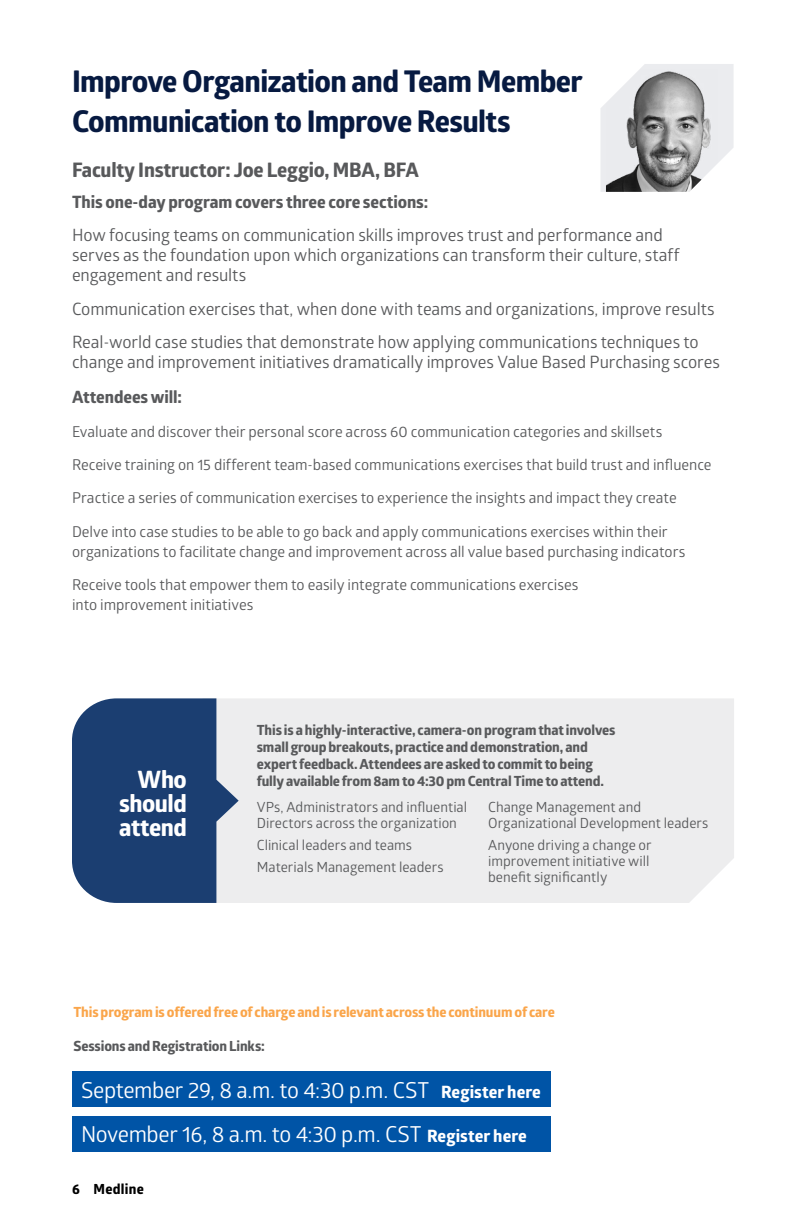
<style>
.page{position:relative;width:792px;height:1224px;background:#fff}
.page>*{position:absolute;margin:0;border:0;box-sizing:border-box;transform-origin:0 0}
.t1{font:800 30px/40px "Glober";letter-spacing:-.02em;color:#071a41}
.t2{font:800 24px/24px "Glober";letter-spacing:-.02em;color:#fff;text-align:justify}
.t3{font:22px "Glober";letter-spacing:-.02em;color:#fff}
.t4{font:800 20px "Glober";letter-spacing:-.01em;color:#58595b}
.t5{font:17px/20px "Glober";letter-spacing:-.005em;color:#58595b}
.t6{font:800 17px "Glober";letter-spacing:-.005em;color:#58595b}
.t7{font:15px/20px "Glober";color:#58595b}
.t8{font:14px/16px "Glober";color:#58595b}
.t9{font:800 14px/16.8px "Glober";letter-spacing:-.01em;color:#58595b}
.t10{font:800 14px "Glober";letter-spacing:-.01em;color:#faa54a}
.t11{font:800 14px "Glober";letter-spacing:.02em;color:#000}
.s1{font-weight:800;font-size:17px}
</style>
<div class="page">
<div style="left:239px;top:698px;width:495px;height:205px;background:#ededee"></div>
<svg style="left:72px;top:698px;width:167px;height:205px;background:#3a5883"></svg>
<div style="left:72px;top:1116px;width:478px;height:36px;background:#0054a6"></div>
<div style="left:72px;top:1071px;width:478px;height:36px;background:#0054a6"></div>
<svg style="left:600px;top:64px;width:134px;height:128px"></svg>
<img style="left:606px;top:68px;width:112px;height:124px">
<h1 class="t1" style="left:72px;top:61px;width:512px">Improve Organization and Team Member<br>Communication to Improve Results</h1>
<h3 class="t4" style="left:72px;top:156px;width:348px">Faculty Instructor: Joe Leggio, MBA, BFA</h3>
<p class="t6" style="left:72px;top:190px;width:358px">This one-day program covers three core sections:</p>
<p class="t5" style="left:72px;top:225px;width:609px">How focusing teams on communication skills improves trust and performance and serves as the foundation upon which organizations can transform their culture, staff engagement and results</p>
<p class="t5" style="left:72px;top:291px;width:644px;line-height:33.4px">Communication exercises that, when done with teams and organizations, improve results<br>Real-world case studies that demonstrate how applying communications techniques to</p>
<p class="t5" style="left:72px;top:351px;width:649px">change and improvement initiatives dramatically improves Value Based Purchasing scores</p>
<p class="t6" style="left:72px;top:385px;width:112px">Attendees will:</p>
<p class="t7" style="left:72px;top:421px;width:592px">Evaluate and discover their personal score across 60 communication categories and skillsets</p>
<p class="t7" style="left:72px;top:454px;width:641px">Receive training on 15 different team-based communications exercises that build trust and influence</p>
<p class="t7" style="left:72px;top:487px;width:606px">Practice a series of communication exercises to experience the insights and impact they create</p>
<p class="t7" style="left:72px;top:521px;width:615px">Delve into case studies to be able to go back and apply communications exercises within their organizations to facilitate change and improvement across all value based purchasing indicators</p>
<p class="t7" style="left:72px;top:574px;width:508px">Receive tools that empower them to easily integrate communications exercises into improvement initiatives</p>
<h2 class="t2" style="left:119px;top:767px;width:69px;text-indent:19px">Who should attend</h2>
<p class="t9" style="left:257px;top:722px;width:360px">This is a highly-interactive, camera-on program that involves small group breakouts, practice and demonstration, and expert feedback. Attendees are asked to commit to being fully available from 8am to 4:30 pm Central Time to attend.</p>
<p class="t8" style="left:257px;top:798px;width:212px">VPs, Administrators and influential<br>Directors across the organization</p>
<p class="t8" style="left:257px;top:833px;width:188px;line-height:22px">Clinical leaders and teams<br>Materials Management leaders</p>
<p class="t8" style="left:488px;top:798px;width:222px">Change Management and<br>Organizational Development leaders</p>
<p class="t8" style="left:488px;top:836px;width:165px">Anyone driving a change or improvement initiative will benefit significantly</p>
<p class="t10" style="left:73px;top:1002px;width:483px">This program is offered free of charge and is relevant across the continuum of care</p>
<p class="t9" style="left:73px;top:1037px;width:193px">Sessions and Registration Links:</p>
<h3 class="t3" style="left:81px;top:1074px;width:461px">September 29, 8 a.m. to 4:30 p.m. CST <span class="s1">Register here</span></h3>
<h3 class="t3" style="left:81px;top:1119px;width:447px">November 16, 8 a.m. to 4:30 p.m. CST <span class="s1">Register here</span></h3>
<p class="t11" style="left:72px;top:1179px;width:73px">6 Medline</p>
</div>
